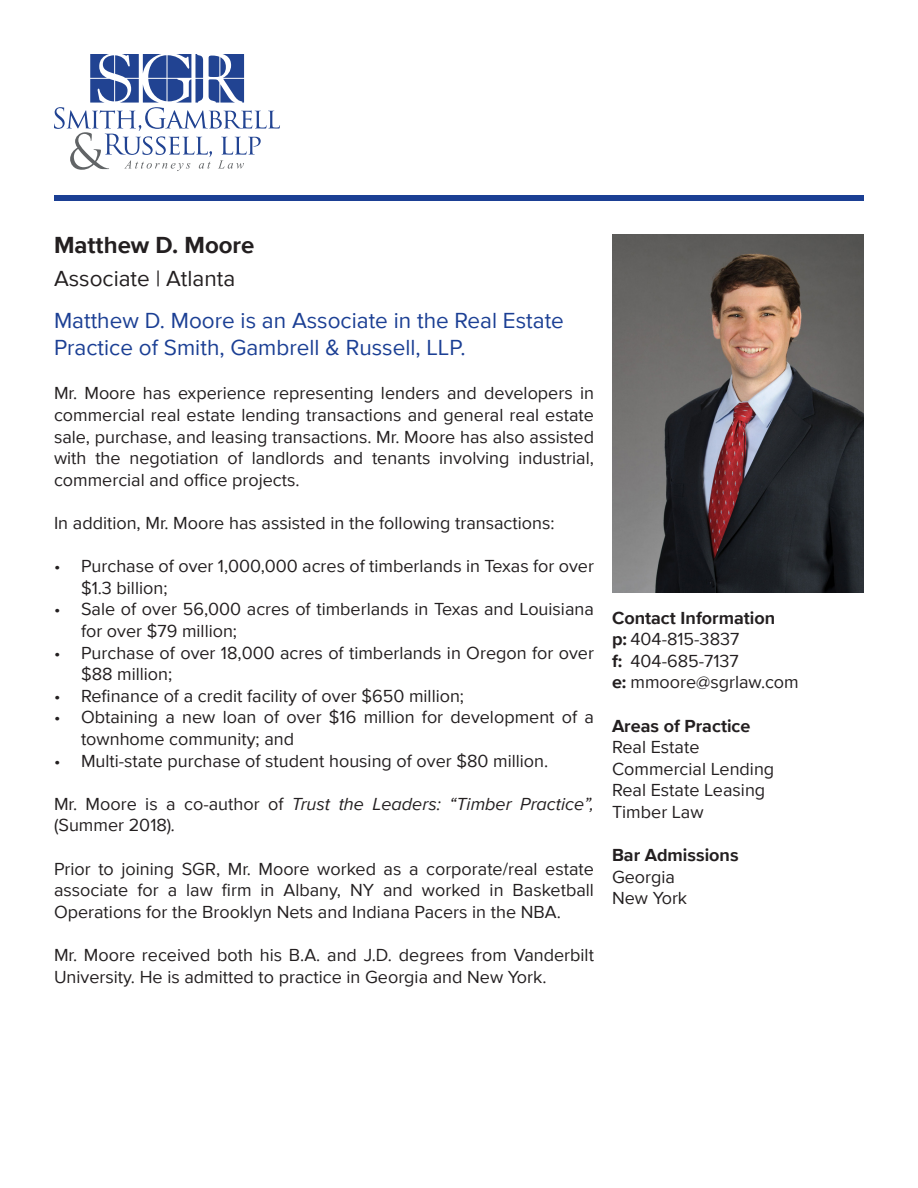
<style>
.page{position:relative;width:918px;height:1188px;background:#fff}
.page>*{position:absolute;margin:0;border:0;box-sizing:border-box;transform-origin:0 0}
.Attorney_Name{font:700 24px "Proxima Nova";color:#231f20}
.Subtitle_Blue{font:22.5px/27px "Proxima Nova";color:#1b3f94}
.City_of_Practice_Hea{font:22.5px "Proxima Nova";color:#231f20}
.Body_of_Bio{font:18px/21.6px "Proxima Nova";color:#231f20}
.Sidebar_text{font:18px "Proxima Nova";color:#231f20}
.Sidebar_header{font:700 18px "Proxima Nova";color:#231f20}
.s1{font-style:italic}
.s2{font-weight:700}
</style>
<div class="page">
<svg style="left:54px;top:54px;width:226px;height:117px"></svg>
<div style="left:54px;top:196px;width:810px;height:5px;background:#1b3f94"></div>
<img style="left:612px;top:234px;width:252px;height:358px">
<p class="Attorney_Name" style="left:54px;top:227px;width:202px">Matthew D. Moore</p>
<p class="City_of_Practice_Hea" style="left:54px;top:262px;width:183px">Associate | Atlanta</p>
<p class="Subtitle_Blue" style="left:54px;top:306px;width:511px">Matthew D. Moore is an Associate in the Real Estate<br>Practice of Smith, Gambrell &amp; Russell, LLP.</p>
<p class="Body_of_Bio" style="left:54px;top:382px;width:542px;text-align:justify">Mr. Moore has experience representing lenders and developers in commercial real estate lending transactions and general real estate sale, purchase, and leasing transactions. Mr. Moore has also assisted with the negotiation of landlords and tenants involving industrial, commercial and office projects.</p>
<p class="Body_of_Bio" style="left:54px;top:511px;width:502px">In addition, Mr. Moore has assisted in the following transactions:</p>
<p class="Body_of_Bio" style="left:81px;top:555px;width:515px;text-indent:-27px">• Purchase of over 1,000,000 acres of timberlands in Texas for over $1.3 billion;</p>
<p class="Body_of_Bio" style="left:81px;top:598px;width:514px;text-indent:-27px">• Sale of over 56,000 acres of timberlands in Texas and Louisiana for over $79 million;</p>
<p class="Body_of_Bio" style="left:81px;top:641px;width:515px;text-indent:-27px">• Purchase of over 18,000 acres of timberlands in Oregon for over $88 million;</p>
<p class="Body_of_Bio" style="left:54px;top:684px;width:412px">• Refinance of a credit facility of over $650 million;</p>
<p class="Body_of_Bio" style="left:81px;top:706px;width:515px;text-indent:-27px">• Obtaining a new loan of over $16 million for development of a townhome community; and</p>
<p class="Body_of_Bio" style="left:54px;top:749px;width:496px">• Multi-state purchase of student housing of over $80 million.</p>
<p class="Body_of_Bio" style="left:54px;top:792px;width:542px">Mr. Moore is a co-author of <span class="s1">Trust the Leaders: “Timber Practice”, </span>(Summer 2018)<span class="s1">.</span></p>
<p class="Body_of_Bio" style="left:54px;top:857px;width:542px;text-align:justify">Prior to joining SGR, Mr. Moore worked as a corporate/real estate associate for a law firm in Albany, NY and worked in Basketball Operations for the Brooklyn Nets and Indiana Pacers in the NBA.</p>
<p class="Body_of_Bio" style="left:54px;top:943px;width:542px">Mr. Moore received both his B.A. and J.D. degrees from Vanderbilt<br>University. He is admitted to practice in Georgia and New York.</p>
<p class="Body_of_Bio" style="left:612px;top:606px;width:188px"><span class="s2">Contact Information<br>p:</span> 404-815-3837<br><span class="s2">f:<br>e:</span> mmoore@sgrlaw.com</p>
<p class="Body_of_Bio" style="left:631px;top:649px;width:110px">404-685-7137</p>
<p class="Sidebar_header" style="left:612px;top:712px;width:140px">Areas of Practice</p>
<p class="Sidebar_text" style="left:612px;top:734px;width:89px">Real Estate</p>
<p class="Sidebar_text" style="left:612px;top:755px;width:164px">Commercial Lending</p>
<p class="Sidebar_text" style="left:612px;top:777px;width:155px">Real Estate Leasing</p>
<p class="Sidebar_text" style="left:612px;top:798px;width:93px">Timber Law</p>
<p class="Sidebar_header" style="left:612px;top:842px;width:128px">Bar Admissions</p>
<p class="Sidebar_text" style="left:612px;top:863px;width:65px">Georgia</p>
<p class="Sidebar_text" style="left:612px;top:885px;width:77px">New York</p>
</div>
